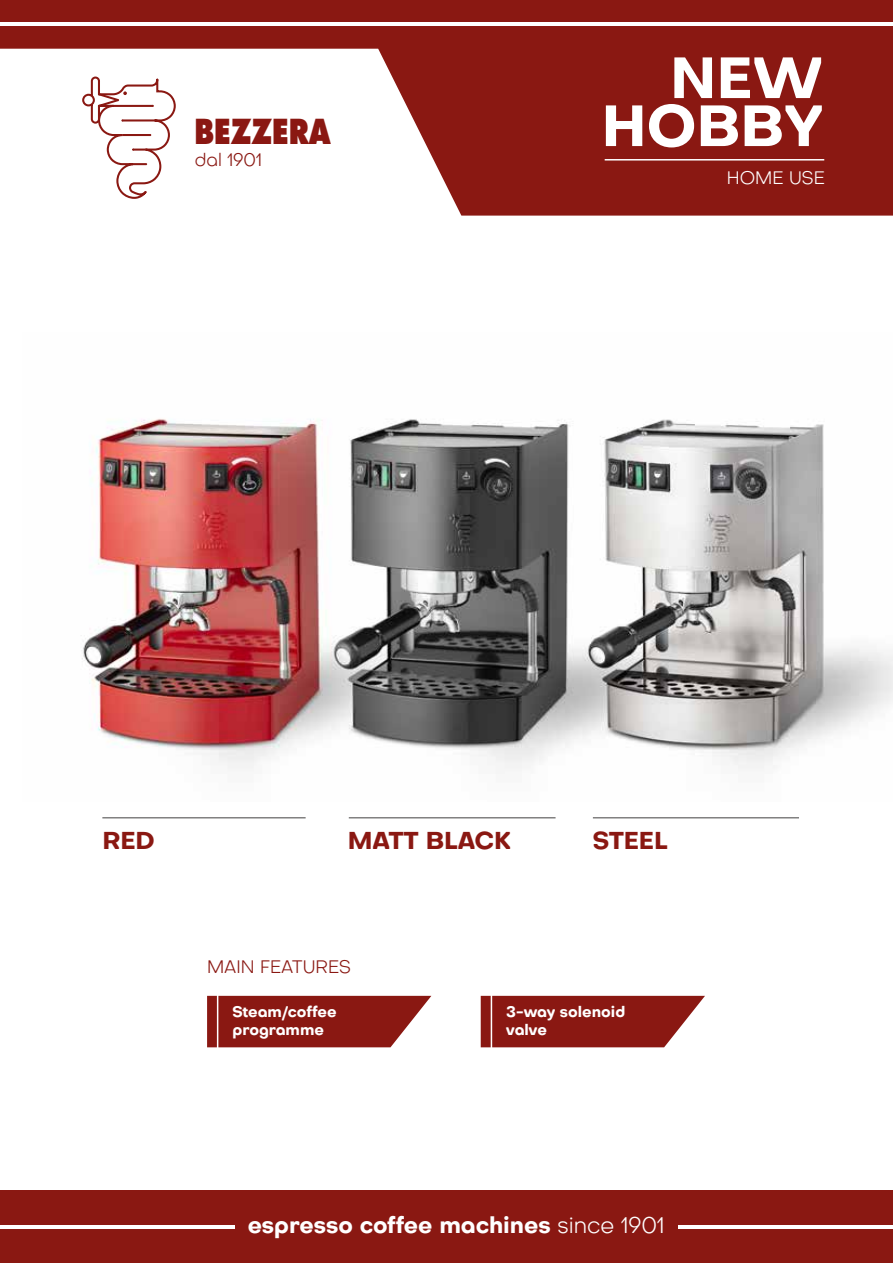
<style>
.page{position:relative;width:893px;height:1263px;background:#fff}
.page>*{position:absolute;margin:0;border:0;box-sizing:border-box;transform-origin:0 0}
.t1{font:700 57px/48px "Octarine";color:#fff;text-align:right}
.t2{font:800 33.45px "Futura Std";color:#8a1812;scale:.8 1}
.t3{font:700 24px "Octarine";color:#8a1812}
.t4{font:700 22.5px "Octarine";color:#fff}
.t5{font:300 18px "Octarine";color:#8a1812}
.t6{font:300 18px "Octarine";color:#fff}
.t7{font:700 15px/18px "Octarine";color:#fff}
.s1{font-weight:300}
</style>
<div class="page">
<svg style="left:0;top:0;width:893px;height:216px;fill:#8a1812"></svg>
<hr style="left:0;top:23px;width:893px;height:3px;background:#fff">
<svg style="left:82px;top:77px;width:94px;height:122px"></svg>
<div style="left:0;top:1191px;width:893px;height:72px;background:#8a1812"></div>
<hr style="left:678px;top:1226px;width:215px;height:3px;background:#fff">
<hr style="left:0;top:1226px;width:234px;height:3px;background:#fff">
<svg style="left:481px;top:996px;width:224px;height:51px;background:#942d28"></svg>
<svg style="left:207px;top:996px;width:224px;height:51px;background:#942d27"></svg>
<img style="left:82px;top:418px;width:811px;height:351px">
<hr style="left:102px;top:817px;width:204px;height:1px;background:#818080">
<hr style="left:349px;top:817px;width:207px;height:1px;background:#818080">
<hr style="left:593px;top:817px;width:206px;height:1px;background:#818080">
<hr style="left:217px;top:994px;width:1px;height:55px;background:#fff">
<hr style="left:491px;top:994px;width:1px;height:55px;background:#fff">
<hr style="left:605px;top:159px;width:219px;height:2px;background:#fff">
<h2 class="t2" style="left:194px;top:111px;width:172px">BEZZERA</h2>
<p class="t5" style="left:195px;top:146px;width:69px">dal 1901</p>
<h1 class="t1" style="left:601px;top:51px;width:223px">NEW<br>HOBBY</h1>
<p class="t6" style="left:727px;top:164px;width:100px">HOME USE</p>
<h3 class="t3" style="left:102px;top:822px;width:54px">RED</h3>
<h3 class="t3" style="left:348px;top:822px;width:165px">MATT BLACK</h3>
<h3 class="t3" style="left:593px;top:822px;width:76px">STEEL</h3>
<p class="t5" style="left:207px;top:953px;width:146px">MAIN FEATURES</p>
<p class="t7" style="left:233px;top:1002px;width:105px">Steam/coffee programme</p>
<p class="t7" style="left:506px;top:1002px;width:120px">3-way solenoid valve</p>
<h3 class="t4" style="left:248px;top:1208px;width:418px">espresso coffee machines <span class="s1">since 1901</span></h3>
</div>
